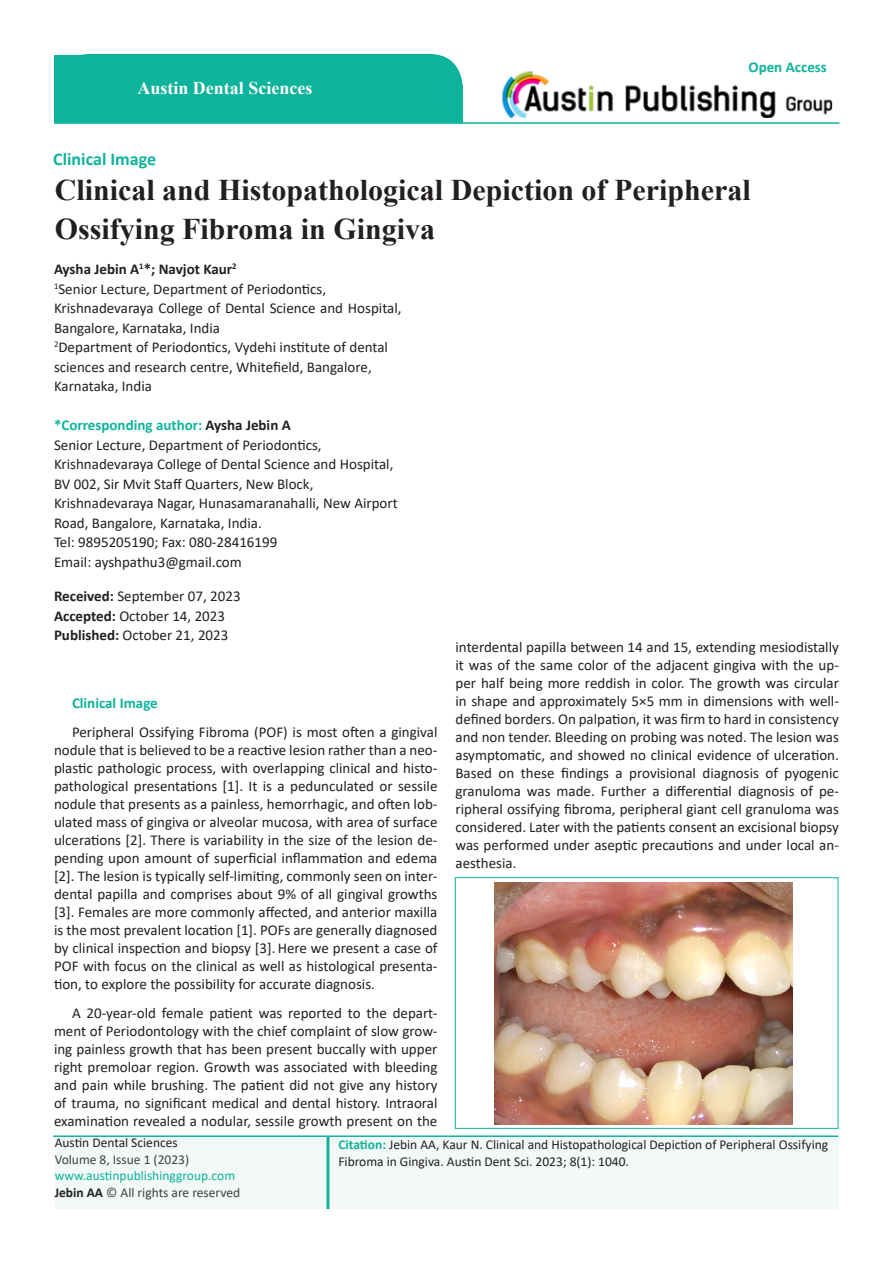
<style>
.page{position:relative;width:893px;height:1263px;background:#fff}
.page>*{position:absolute;margin:0;border:0;box-sizing:border-box;transform-origin:0 0}
.t1{font:700 30px/39px "Times New Roman";color:#231f20}
.t2{font:700 18px "Times New Roman";color:#fff}
.t3{font:700 18px "Calibri";color:#0eb39b}
.t4{font:15px/18px "Calibri";color:#231f20}
.t5{font:700 15px "Calibri";color:#0eb39b}
.t6{font:700 15px "Calibri";color:#231f20}
.t7{font:13.5px/16.5px "Calibri";color:#231f20}
.t8{font:13.5px/16.5px "Calibri";color:#414042}
.s1{color:#231f20}
.s2{font-weight:700}
.s3{color:#0eb39b}
.s4{font-weight:700;color:#231f20}
.s5{font-weight:700;color:#0eb29a}
</style>
<div class="page">
<div style="left:55px;top:54px;width:408px;height:69px;background:#0eb39b;border-radius:33px"></div>
<img style="left:502px;top:71px;width:331px;height:46px">
<div style="left:55px;top:1138px;width:783px;height:71px;background:#f2f9f6"></div>
<div style="left:335px;top:86px;width:128px;height:37px;background:#0eb39b"></div>
<div style="left:327px;top:1136px;width:2px;height:73px;border:2px solid #0eb39b"></div>
<hr style="left:54px;top:122px;width:785px;height:2px;background:#0eb39b">
<hr style="left:53px;top:1135px;width:785px;height:2px;background:#0eb39b">
<div style="left:455px;top:877px;width:383px;height:252px;background:#fff;border:1px solid #0eb39b"></div>
<img style="left:495px;top:882px;width:298px;height:243px">
<p class="t2" style="left:137px;top:75px;width:176px">Austin Dental Sciences</p>
<p class="t5" style="left:748px;top:57px;width:80px">Open Access</p>
<p class="t3" style="left:53px;top:147px;width:104px">Clinical Image</p>
<p class="t1" style="left:55px;top:169px;width:697px">Clinical and Histopathological Depiction of Peripheral<br>Ossifying Fibroma in Gingiva</p>
<p class="t6" style="left:54px;top:259px;width:184px">Aysha Jebin A<sup>1</sup>*; Navjot Kaur<sup>2</sup></p>
<p class="t4" style="left:54px;top:279px;width:274px"><sup>1</sup>Senior Lecture, Department of Periodontics,</p>
<p class="t4" style="left:54px;top:298px;width:349px;line-height:19.5px">Krishnadevaraya College of Dental Science and Hospital,<br>Bangalore, Karnataka, India</p>
<p class="t4" style="left:54px;top:337px;width:336px;line-height:19.5px"><sup>2</sup>Department of Periodontics, Vydehi institute of dental sciences and research centre, Whitefield, Bangalore,<br>Karnataka, India</p>
<p class="t5" style="left:54px;top:415px;width:238px">*Corresponding author: <span class="s1">Aysha Jebin A</span></p>
<p class="t4" style="left:54px;top:435px;width:345px;line-height:19.5px">Senior Lecture, Department of Periodontics, Krishnadevaraya College of Dental Science and Hospital, BV 002, Sir Mvit Staff Quarters, New Block, Krishnadevaraya Nagar, Hunasamaranahalli, New Airport Road, Bangalore, Karnataka, India.</p>
<p class="t4" style="left:54px;top:533px;width:225px">Tel: 9895205190; Fax: 080-28416199</p>
<p class="t4" style="left:54px;top:552px;width:189px">Email: ayshpathu3@gmail.com</p>
<p class="t4" style="left:54px;top:587px;width:188px"><span class="s2">Received:</span> September 07, 2023</p>
<p class="t4" style="left:54px;top:606px;width:173px"><span class="s2">Accepted:</span> October 14, 2023</p>
<p class="t4" style="left:54px;top:626px;width:176px"><span class="s2">Published:</span> October 21, 2023</p>
<p class="t4" style="left:455px;top:638px;width:385px;text-align:justify">interdental papilla between 14 and 15, extending mesiodistally it was of the same color of the adjacent gingiva with the up&shy;per half being more reddish in color. The growth was circular in shape and approximately 5×5 mm in dimensions with well&shy;defined borders. On palpation, it was firm to hard in consistency and non tender. Bleeding on probing was noted. The lesion was asymptomatic, and showed no clinical evidence of ulceration.<br>Based on these findings a provisional diagnosis of pyogenic granuloma was made. Further a differential diagnosis of pe&shy;ripheral ossifying fibroma, peripheral giant cell granuloma was considered. Later with the patients consent an excisional biopsy was performed under aseptic precautions and under local an&shy;aesthesia.</p>
<p class="t5" style="left:72px;top:692px;width:87px">Clinical Image</p>
<p class="t4" style="left:54px;top:722px;width:385px;text-align:justify;text-indent:18px">Peripheral Ossifying Fibroma (POF) is most often a gingival nodule that is believed to be a reactive lesion rather than a neo&shy;plastic pathologic process, with overlapping clinical and histo&shy;pathological presentations [1]. It is a pedunculated or sessile nodule that presents as a painless, hemorrhagic, and often lob&shy;ulated mass of gingiva or alveolar mucosa, with area of surface ulcerations [2]. There is variability in the size of the lesion de&shy;pending upon amount of superficial inflammation and edema [2]. The lesion is typically self-limiting, commonly seen on inter&shy;dental papilla and comprises about 9% of all gingival growths [3]. Females are more commonly affected, and anterior maxilla is the most prevalent location [1]. POFs are generally diagnosed by clinical inspection and biopsy [3].Here we present a case of POF with focus on the clinical as well as histological presenta&shy;tion, to explore the possibility for accurate diagnosis.</p>
<p class="t4" style="left:54px;top:1003px;width:385px;text-align:justify;text-indent:18px">A 20-year-old female patient was reported to the depart&shy;ment of Periodontology with the chief complaint of slow grow&shy;ing painless growth that has been present buccally with upper right premoloar region. Growth was associated with bleeding and pain while brushing. The patient did not give any history of trauma, no significant medical and dental history. Intraoral examination revealed a nodular, sessile growth present on the</p>
<p class="t7" style="left:55px;top:1134px;width:125px">Austin Dental Sciences</p>
<p class="t8" style="left:55px;top:1151px;width:187px">Volume 8, Issue 1 (2023) <span class="s3">www.austinpublishinggroup.com<br></span><span class="s4">Jebin AA</span> © All rights are reserved</p>
<p class="t7" style="left:338px;top:1136px;width:491px"><span class="s5">Citation:</span> Jebin AA, Kaur N. Clinical and Histopathological Depiction of Peripheral Ossifying<br>Fibroma in Gingiva. Austin Dent Sci. 2023; 8(1): 1040.</p>
</div>
